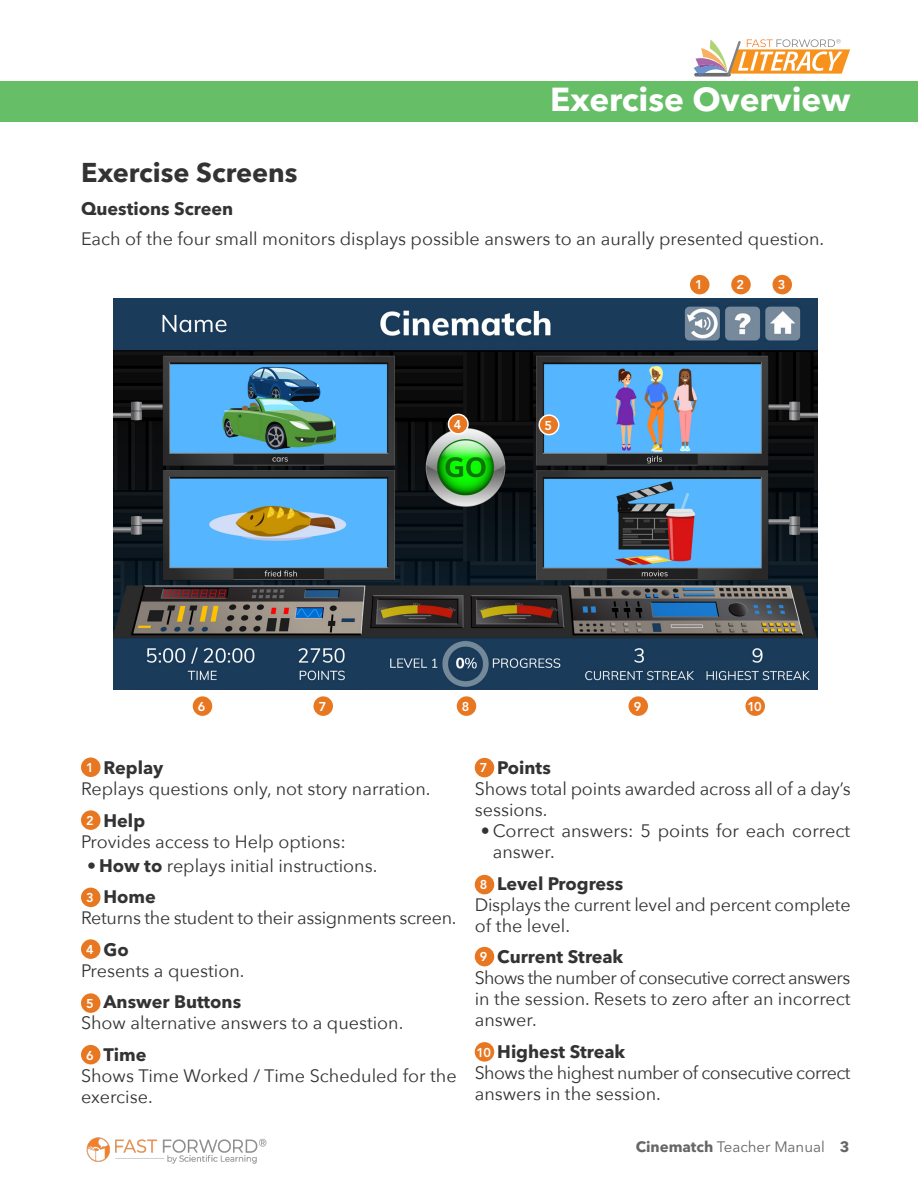
<style>
.page{position:relative;width:918px;height:1188px;background:#fff}
.page>*{position:absolute;margin:0;border:0;box-sizing:border-box;transform-origin:0 0}
.t1{font:700 33px "Avenir Next LT Pro";color:#fff}
.edited{font:700 27px "Avenir Next LT Pro";color:#333}
.edited-2{font:18px/21px "Avenir Next";color:#333}
.edited-3{font:700 18px "Avenir Next LT Pro";color:#333}
.edited-4{font:18px/21px "Avenir Next";letter-spacing:-.025em;color:#333}
.t2{font:15px "Avenir Next LT Pro";color:#666}
.t3{font:800 12.75px "Avenir LT Std";color:#fff}
.s1{font-family:"Avenir Next LT Pro";font-weight:700}
.s2{font-weight:700}
</style>
<div class="page">
<svg style="left:694px;top:39px;width:156px;height:38px"></svg>
<img style="left:86px;top:1137px;width:181px;height:27px">
<div style="left:0;top:81px;width:918px;height:41px;background:#66be67"></div>
<img style="left:113px;top:299px;width:705px;height:390px">
<div style="left:746px;top:696px;width:19px;height:20px;background:#e87722;border-radius:50%"></div>
<div style="left:475px;top:1042px;width:19px;height:20px;background:#e87722;border-radius:50%"></div>
<div style="left:628px;top:696px;width:20px;height:20px;background:#e87722;border-radius:50%"></div>
<div style="left:475px;top:947px;width:19px;height:19px;background:#e87722;border-radius:50%"></div>
<div style="left:475px;top:875px;width:19px;height:19px;background:#e87722;border-radius:50%"></div>
<div style="left:457px;top:696px;width:19px;height:20px;background:#e87722;border-radius:50%"></div>
<div style="left:475px;top:758px;width:19px;height:19px;background:#e87722;border-radius:50%"></div>
<div style="left:314px;top:696px;width:19px;height:20px;background:#e87722;border-radius:50%"></div>
<div style="left:193px;top:696px;width:19px;height:20px;background:#e87722;border-radius:50%"></div>
<div style="left:81px;top:1045px;width:19px;height:19px;background:#e87722;border-radius:50%"></div>
<div style="left:539px;top:415px;width:20px;height:20px;background:#e87722;border-radius:50%"></div>
<div style="left:538px;top:414px;width:22px;height:21px;border:2px solid #fff;border-radius:50%"></div>
<div style="left:81px;top:993px;width:19px;height:20px;background:#e87722;border-radius:50%"></div>
<div style="left:448px;top:414px;width:20px;height:20px;background:#e87722;border-radius:50%"></div>
<div style="left:448px;top:414px;width:21px;height:21px;border:2px solid #fff;border-radius:50%"></div>
<div style="left:81px;top:939px;width:19px;height:20px;background:#e87722;border-radius:50%"></div>
<div style="left:772px;top:275px;width:20px;height:19px;background:#e87722;border-radius:50%"></div>
<div style="left:81px;top:888px;width:19px;height:19px;background:#e87722;border-radius:50%"></div>
<div style="left:731px;top:275px;width:20px;height:19px;background:#e87722;border-radius:50%"></div>
<div style="left:81px;top:810px;width:19px;height:20px;background:#e87722;border-radius:50%"></div>
<div style="left:690px;top:275px;width:20px;height:19px;background:#e87722;border-radius:50%"></div>
<div style="left:81px;top:758px;width:19px;height:19px;background:#e87722;border-radius:50%"></div>
<h1 class="t1" style="left:550px;top:79px;width:302px">Exercise Overview</h1>
<p class="edited" style="left:81px;top:156px;width:218px">Exercise Screens</p>
<p class="edited-3" style="left:81px;top:198px;width:154px">Questions Screen</p>
<p class="edited-2" style="left:81px;top:228px;width:745px">Each of the four small monitors displays possible answers to an aurally presented question.</p>
<p class="t3" style="left:198px;top:699px;width:9px">6</p>
<p class="t3" style="left:319px;top:699px;width:9px">7</p>
<p class="t3" style="left:454px;top:417px;width:9px">4</p>
<p class="t3" style="left:544px;top:418px;width:9px">5</p>
<p class="t3" style="left:695px;top:277px;width:9px">1</p>
<p class="t3" style="left:736px;top:277px;width:9px">2</p>
<p class="t3" style="left:778px;top:277px;width:9px">3</p>
<p class="t3" style="left:462px;top:699px;width:9px">8</p>
<p class="t3" style="left:634px;top:699px;width:9px">9</p>
<p class="t3" style="left:747px;top:699px;width:16px">10</p>
<p class="t3" style="left:86px;top:760px;width:9px">1</p>
<p class="edited-3" style="left:104px;top:757px;width:62px">Replay</p>
<p class="edited-2" style="left:81px;top:778px;width:351px">Replays questions only, not story narration.</p>
<p class="edited-3" style="left:104px;top:810px;width:43px">Help</p>
<p class="edited-2" style="left:81px;top:830px;width:267px">Provides access to Help options:</p>
<p class="edited-2" style="left:87px;top:854px;width:292px"><span class="s1">• How to</span> replays initial instructions.</p>
<p class="edited-3" style="left:104px;top:886px;width:54px">Home</p>
<p class="edited-2" style="left:81px;top:907px;width:377px">Returns the student to their assignments screen.</p>
<p class="edited-3" style="left:104px;top:939px;width:27px">Go</p>
<p class="edited-2" style="left:81px;top:959px;width:165px">Presents a question.</p>
<p class="edited-3" style="left:104px;top:991px;width:139px">Answer Buttons</p>
<p class="edited-2" style="left:81px;top:1012px;width:324px">Show alternative answers to a question.</p>
<p class="edited-3" style="left:104px;top:1044px;width:44px">Time</p>
<p class="edited-2" style="left:81px;top:1064px;width:377px">Shows Time Worked / Time Scheduled for the exercise.</p>
<p class="t3" style="left:86px;top:813px;width:9px">2</p>
<p class="t3" style="left:86px;top:890px;width:9px">3</p>
<p class="t3" style="left:86px;top:942px;width:9px">4</p>
<p class="t3" style="left:86px;top:996px;width:9px">5</p>
<p class="t3" style="left:86px;top:1048px;width:9px">6</p>
<p class="edited-3" style="left:497px;top:757px;width:55px">Points</p>
<p class="edited-2" style="left:475px;top:778px;width:378px">Shows total points awarded across all of a day’s sessions.</p>
<p class="edited-2" style="left:493px;top:820px;width:359px;text-indent:-12px">• Correct answers: 5 points for each correct answer.</p>
<p class="edited-3" style="left:497px;top:873px;width:127px">Level Progress</p>
<p class="edited-2" style="left:475px;top:893px;width:377px">Displays the current level and percent complete of the level.</p>
<p class="edited-3" style="left:497px;top:946px;width:128px">Current Streak</p>
<p class="edited-2" style="left:475px;top:967px;width:377px;text-align:justify">Shows the number of consecutive correct answers in the session. Resets to zero after an incorrect answer.</p>
<p class="edited-3" style="left:497px;top:1041px;width:129px">Highest Streak</p>
<p class="edited-4" style="left:475px;top:1061px;width:377px">Shows the highest number of consecutive correct answers in the session.</p>
<p class="t3" style="left:480px;top:760px;width:9px">7</p>
<p class="t3" style="left:480px;top:877px;width:9px">8</p>
<p class="t3" style="left:480px;top:949px;width:9px">9</p>
<p class="t3" style="left:477px;top:1045px;width:16px">10</p>
<p class="t2" style="left:636px;top:1138px;width:215px"><span class="s2">Cinematch</span> Teacher Manual <span class="s2">3</span></p>
</div>
